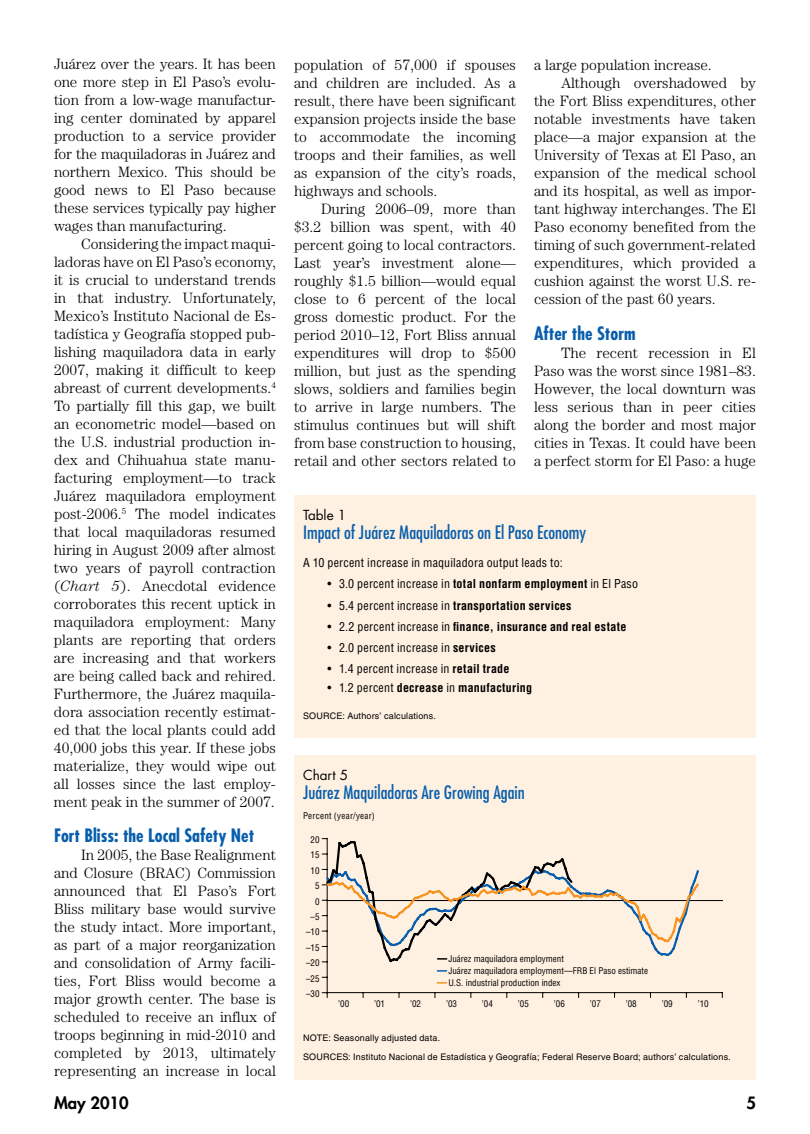
<style>
.page{position:relative;width:810px;height:1134px;background:#fff}
.page>*{position:absolute;margin:0;border:0;box-sizing:border-box;transform-origin:0 0}
.t1{font:condensed 18px "Futura Std";color:#085eac}
.t2{font:700 condensed 18px "Futura Std";color:#085eac}
.t3{font:800 16.5px "Futura Std";color:#000}
.t4{font:300 15px/18px "Century";color:#000;text-align:justify}
.t5{font:13.5px "Futura Std";color:#000}
.t6{font:condensed 12px "Helvetica LT Std";letter-spacing:.02em;color:#000}
.t7{font:700 condensed 12px "Helvetica LT Std";letter-spacing:.025em;color:#000}
.t8{font:condensed 9px/12.1px "Helvetica LT Std";color:#000}
.t9{font:9px/19.5px "Helvetica LT Std";letter-spacing:.02em;color:#000}
.t10{font:condensed 9px "Helvetica LT Std";letter-spacing:.025em;color:#000}
.s1{font-style:italic}
.s2{font-weight:700}
.s3{font-weight:400}
</style>
<div class="page">
<div style="left:294px;top:495px;width:462px;height:243px;background:#fff1e2"></div>
<div style="left:294px;top:755px;width:462px;height:324px;background:#fff1e2"></div>
<hr style="left:327px;top:900px;width:396px;height:1px;background:#000">
<hr style="left:327px;top:839px;width:1px;height:154px;background:#000">
<hr style="left:327px;top:992px;width:395px;height:1px;background:#000">
<svg style="left:322px;top:992px;width:6px;height:6px"></svg>
<svg style="left:437px;top:970px;width:10px;height:2px"></svg>
<svg style="left:437px;top:982px;width:9px;height:2px"></svg>
<svg style="left:322px;top:838px;width:379px;height:126px"></svg>
<p class="t4" style="left:54px;top:55px;width:224px">Juárez over the years. It has been one more step in El Paso’s evolu&shy;tion from a low-wage manufactur&shy;ing center dominated by apparel production to a service provider for the maquiladoras in Juárez and northern Mexico. This should be good news to El Paso because these services typically pay higher wages than manufacturing.</p>
<p class="t4" style="left:54px;top:235px;width:224px;text-indent:27px">Considering the impact maqui&shy;ladoras have on El Paso’s economy, it is crucial to understand trends in that industry. Unfortunately, Mexico’s Instituto Nacional de Es&shy;tadística y Geografía stopped pub&shy;lishing maquiladora data in early 2007, making it difficult to keep abreast of current developments.<sup>4<br></sup>To partially fill this gap, we built an econometric model—based on the U.S. industrial production in&shy;dex and Chihuahua state manu&shy;facturing employment—to track Juárez maquiladora employment post-2006.<sup>5</sup> The model indicates that local maquiladoras resumed hiring in August 2009 after almost two years of payroll contraction (<span class="s1">Chart 5</span>). Anecdotal evidence corroborates this recent uptick in maquiladora employment: Many plants are reporting that orders are increasing and that workers are being called back and rehired.<br>Furthermore, the Juárez maquila&shy;dora association recently estimat&shy;ed that the local plants could add 40,000 jobs this year. If these jobs materialize, they would wipe out all losses since the last employ&shy;ment peak in the summer of 2007.</p>
<p class="t2" style="left:54px;top:824px;width:202px">Fort Bliss: the Local Safety Net</p>
<p class="t4" style="left:54px;top:846px;width:223px;text-indent:27px">In 2005, the Base Realignment and Closure (BRAC) Commission announced that El Paso’s Fort Bliss military base would survive the study intact. More important, as part of a major reorganization and consolidation of Army facili&shy;ties, Fort Bliss would become a major growth center. The base is scheduled to receive an influx of troops beginning in mid-2010 and completed by 2013, ultimately representing an increase in local</p>
<p class="t4" style="left:294px;top:56px;width:223px">population of 57,000 if spouses and children are included. As a result, there have been significant expansion projects inside the base to accommodate the incoming troops and their families, as well as expansion of the city’s roads, highways and schools.</p>
<p class="t4" style="left:294px;top:200px;width:224px;text-indent:27px">During 2006–09, more than $3.2 billion was spent, with 40 percent going to local contractors.<br>Last year’s investment alone— roughly $1.5 billion—would equal close to 6 percent of the local gross domestic product. For the period 2010–12, Fort Bliss annual expenditures will drop to $500 million, but just as the spending slows, soldiers and families begin to arrive in large numbers. The stimulus continues but will shift from base construction to housing, retail and other sectors related to</p>
<p class="t4" style="left:534px;top:56px;width:179px">a large population increase.</p>
<p class="t4" style="left:561px;top:74px;width:196px">Although overshadowed by</p>
<p class="t4" style="left:534px;top:92px;width:223px">the Fort Bliss expenditures, other</p>
<p class="t4" style="left:534px;top:110px;width:223px">notable investments have taken</p>
<p class="t4" style="left:534px;top:128px;width:223px">place—a major expansion at the</p>
<p class="t4" style="left:534px;top:146px;width:223px">University of Texas at El Paso, an</p>
<p class="t4" style="left:534px;top:164px;width:223px">expansion of the medical school</p>
<p class="t4" style="left:534px;top:182px;width:223px">and its hospital, as well as impor-</p>
<p class="t4" style="left:534px;top:200px;width:223px">tant highway interchanges. The El</p>
<p class="t4" style="left:534px;top:218px;width:223px">Paso economy benefited from the</p>
<p class="t4" style="left:534px;top:236px;width:223px">timing of such government-related</p>
<p class="t4" style="left:534px;top:254px;width:223px">expenditures, which provided a</p>
<p class="t4" style="left:534px;top:272px;width:223px">cushion against the worst U.S. re-</p>
<p class="t4" style="left:534px;top:290px;width:183px">cession of the past 60 years.</p>
<p class="t2" style="left:534px;top:322px;width:103px">After the Storm</p>
<p class="t4" style="left:534px;top:343px;width:223px;text-indent:27px">The recent recession in El Paso was the worst since 1981–83.<br>However, the local downturn was less serious than in peer cities along the border and most major cities in Texas. It could have been a perfect storm for El Paso: a huge</p>
<p class="t5" style="left:303px;top:506px;width:45px">Table 1</p>
<p class="t1" style="left:303px;top:522px;width:285px">Impact of Juárez Maquiladoras on El Paso Economy</p>
<p class="t6" style="left:303px;top:555px;width:261px">A 10 percent increase in maquiladora output leads to:</p>
<p class="t6" style="left:328px;top:576px;width:312px">• 3.0 percent increase in <span class="s2">total nonfarm employment</span> in El Paso</p>
<p class="t7" style="left:328px;top:598px;width:246px"><span class="s3">• 5.4 percent increase in</span> transportation services</p>
<p class="t7" style="left:328px;top:619px;width:300px"><span class="s3">• 2.2 percent increase in</span> finance, insurance and real estate</p>
<p class="t6" style="left:328px;top:640px;width:170px">• 2.0 percent increase in <span class="s2">services</span></p>
<p class="t6" style="left:328px;top:661px;width:183px">• 1.4 percent increase in <span class="s2">retail trade</span></p>
<p class="t7" style="left:328px;top:681px;width:206px"><span class="s3">• 1.2 percent</span> decrease <span class="s3">in</span> manufacturing</p>
<p class="t9" style="left:303px;top:706px;width:134px">SOURCE: Authors’ calculations.</p>
<p class="t5" style="left:303px;top:766px;width:47px">Chart 5</p>
<p class="t1" style="left:303px;top:782px;width:223px">Juárez Maquiladoras Are Growing Again</p>
<p class="t10" style="left:303px;top:810px;width:73px">Percent (year/year)</p>
<p class="t8" style="left:310px;top:833px;width:10px">20</p>
<p class="t8" style="left:310px;top:849px;width:10px">15</p>
<p class="t8" style="left:310px;top:864px;width:10px">10</p>
<p class="t8" style="left:315px;top:880px;width:6px">5</p>
<p class="t8" style="left:315px;top:895px;width:6px">0</p>
<p class="t8" style="left:310px;top:911px;width:10px">–5</p>
<p class="t8" style="left:306px;top:926px;width:15px">–10</p>
<p class="t8" style="left:306px;top:942px;width:15px">–15</p>
<p class="t8" style="left:306px;top:957px;width:15px">–20</p>
<p class="t8" style="left:306px;top:972px;width:15px">–25</p>
<p class="t8" style="left:306px;top:988px;width:15px">–30</p>
<p class="t8" style="left:448px;top:952px;width:201px">Juárez maquiladora employment<br>Juárez maquiladora employment—FRB El Paso estimate<br>U.S. industrial production index</p>
<p class="t8" style="left:338px;top:997px;width:12px">’00</p>
<p class="t8" style="left:374px;top:997px;width:12px">’01</p>
<p class="t8" style="left:410px;top:997px;width:12px">’02</p>
<p class="t8" style="left:446px;top:997px;width:12px">’03</p>
<p class="t8" style="left:482px;top:997px;width:12px">’04</p>
<p class="t8" style="left:518px;top:997px;width:12px">’05</p>
<p class="t8" style="left:554px;top:997px;width:12px">’06</p>
<p class="t8" style="left:590px;top:997px;width:12px">’07</p>
<p class="t8" style="left:626px;top:997px;width:12px">’08</p>
<p class="t8" style="left:662px;top:997px;width:12px">’09</p>
<p class="t8" style="left:698px;top:997px;width:12px">’10</p>
<p class="t9" style="left:303px;top:1028px;width:429px">NOTE: Seasonally adjusted data.<br>SOURCES: Instituto Nacional de Estadística y Geografía; Federal Reserve Board; authors’ calculations.</p>
<p class="t3" style="left:54px;top:1092px;width:76px">May 2010</p>
<p class="t3" style="left:746px;top:1092px;width:11px">5</p>
</div>
